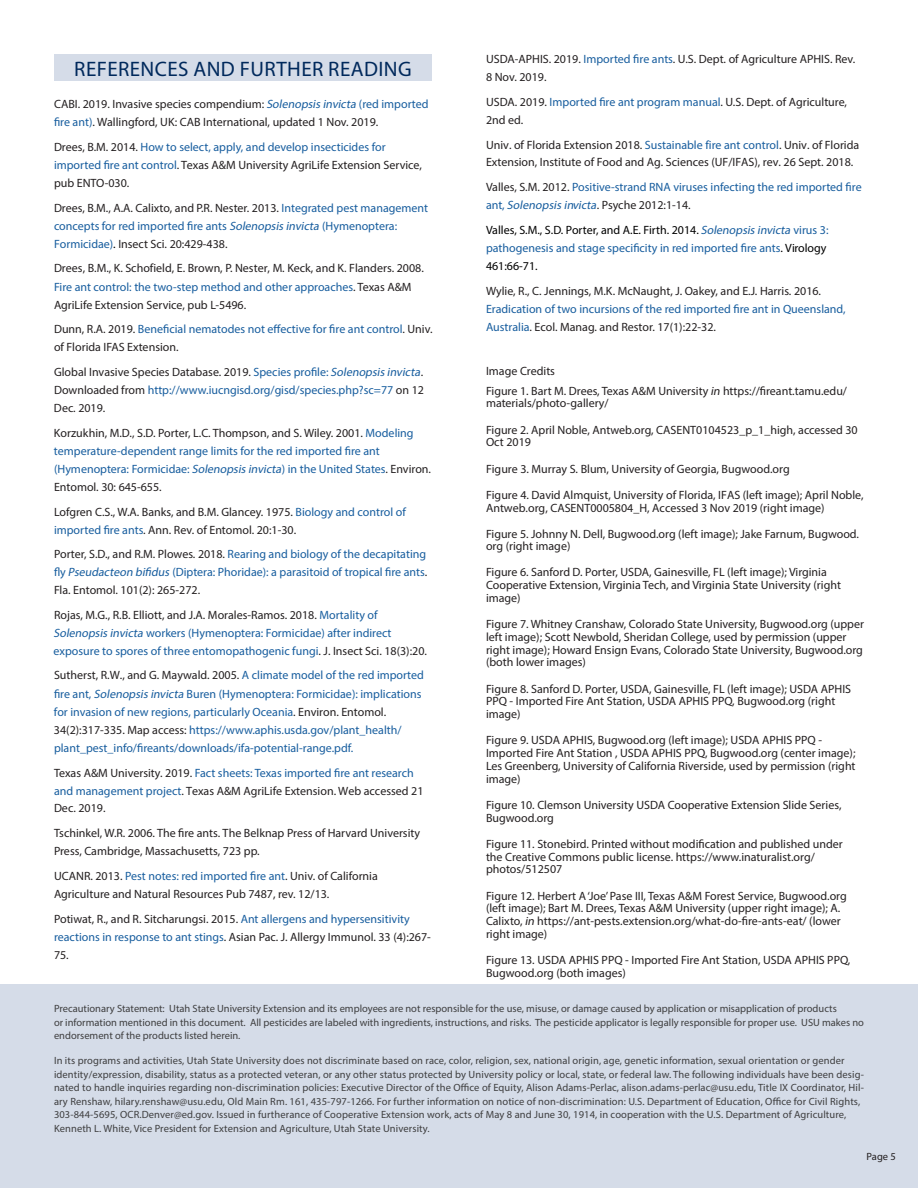
<style>
.page{position:relative;width:918px;height:1188px;background:#fff}
.page>*{position:absolute;margin:0;border:0;box-sizing:border-box;transform-origin:0 0}
.t1{font:21px "Myriad Pro";letter-spacing:.02em;color:#00295c}
.t2{font:12px/12.8px "Myriad Pro";color:#231f20}
.t3{font:12px/18px "Myriad Pro";color:#175d9e}
.t4{font:12px/18px "Myriad Pro";color:#000}
.general_paragraph{font:10.5px/13.5px "Myriad Pro";letter-spacing:.01em;color:#3e3e3f}
.t5{font:10.5px "Myriad Pro";color:#231f20}
.s1{font-style:italic;color:#175d9e}
.s2{color:#175d9e}
.s3{color:#231f20}
.s4{font-style:italic}
.s5{color:#000}
</style>
<div class="page">
<div style="left:0;top:985px;width:918px;height:203px;background:#d5dce8"></div>
<div style="left:54px;top:54px;width:378px;height:27px;background:#d5dce8"></div>
<p class="t1" style="left:74px;top:56px;width:339px">REFERENCES AND FURTHER READING</p>
<p class="t2" style="left:54px;top:95px;width:376px;line-height:18px">CABI. 2019. Invasive species compendium: <span class="s1">Solenopsis invicta</span><span class="s2">(red imported fire ant)</span>. Wallingford, UK: CAB International, updated 1 Nov. 2019.</p>
<p class="t2" style="left:54px;top:138px;width:369px;line-height:18px">Drees, B.M. 2014. <span class="s2">How to select, apply, and develop insecticides for imported fire ant control</span>. Texas A&amp;M University AgriLife Extension Service, pub ENTO-030.</p>
<p class="t3" style="left:54px;top:199px;width:376px"><span class="s3">Drees, B.M., A.A. Calixto, and P.R. Nester. 2013.</span> Integrated pest management concepts for red imported fire ants <span class="s4">Solenopsis invicta</span> (Hymenoptera:<br>Formicidae)<span class="s5">.</span> <span class="s3">Insect Sci. 20:429-438.</span></p>
<p class="t2" style="left:54px;top:259px;width:371px;line-height:18.3px">Drees, B.M., K. Schofield, E. Brown, P. Nester, M. Keck, and K. Flanders. 2008.<br><span class="s2">Fire ant control: the two-step method and other approaches</span>. Texas A&amp;M<br>AgriLife Extension Service, pub L-5496.</p>
<p class="t3" style="left:54px;top:320px;width:380px"><span class="s3">Dunn, R.A. 2019.</span> Beneficial nematodes not effective for fire ant control<span class="s3">. Univ. of Florida IFAS Extension.</span></p>
<p class="t2" style="left:54px;top:363px;width:372px;line-height:18px;text-align:justify">Global Invasive Species Database. 2019. <span class="s2">Species profile:</span> <span class="s1">Solenopsis invicta</span>.<br>Downloaded from <span class="s2">http://www.iucngisd.org/gisd/species.php?sc=77</span> on 12<br>Dec. 2019.</p>
<p class="t3" style="left:54px;top:424px;width:379px"><span class="s3">Korzukhin, M.D., S.D. Porter, L.C. Thompson, and S. Wiley. 2001.</span> Modeling temperature-dependent range limits for the red imported fire ant (Hymenoptera: Formicidae: <span class="s4">Solenopsis invicta</span>) in the United States<span class="s3">. Environ.<br>Entomol. 30: 645-655.</span></p>
<p class="t2" style="left:54px;top:502px;width:353px;line-height:18px">Lofgren C.S., W.A. Banks, and B.M. Glancey. 1975. <span class="s2">Biology and control of imported fire ants</span>. Ann. Rev. of Entomol. 20:1-30.</p>
<p class="t3" style="left:54px;top:545px;width:375px;text-align:justify"><span class="s3">Porter, S.D., and R.M. Plowes. 2018.</span> Rearing and biology of the decapitating fly <span class="s4">Pseudacteon bifidus</span> (Diptera: Phoridae): a parasitoid of tropical fire ants<span class="s3">.<br>Fla. Entomol. 101(2): 265-272.</span></p>
<p class="t3" style="left:53px;top:606px;width:375px"><span class="s3">Rojas, M.G., R.B. Elliott, and J.A. Morales-Ramos. 2018.</span> Mortality of<br><span class="s4">Solenopsis invicta</span>workers (Hymenoptera: Formicidae) after indirect exposure to spores of three entomopathogenic fungi<span class="s3">. J. Insect Sci. 18(3):20.</span></p>
<p class="t3" style="left:54px;top:666px;width:371px"><span class="s3">Sutherst, R.W., and G. Maywald. 2005.</span> A climate model of the red imported fire ant, <span class="s4">Solenopsis invicta</span> Buren (Hymenoptera: Formicidae): implications for invasion of new regions, particularly Oceania<span class="s3">. Environ. Entomol.<br>34(2):317-335. Map access:</span> https://www.aphis.usda.gov/plant_health/ plant_pest_info/fireants/downloads/ifa-potential-range.pdf.</p>
<p class="t2" style="left:54px;top:763px;width:371px;line-height:17.7px">Texas A&amp;M University. 2019. <span class="s2">Fact sheets: Texas imported fire ant research and management project</span>. Texas A&amp;M AgriLife Extension. Web accessed 21<br>Dec. 2019.</p>
<p class="t2" style="left:54px;top:824px;width:368px;line-height:18px">Tschinkel, W.R. 2006. The fire ants. The Belknap Press of Harvard University<br>Press, Cambridge, Massachusetts, 723 pp.</p>
<p class="t2" style="left:54px;top:867px;width:325px;line-height:18px">UCANR. 2013. <span class="s2">Pest notes: red imported fire ant</span>. Univ. of California<br>Agriculture and Natural Resources Pub 7487, rev. 12/13.</p>
<p class="t2" style="left:54px;top:910px;width:378px;line-height:18px">Potiwat, R., and R. Sitcharungsi. 2015. <span class="s2">Ant allergens and hypersensitivity reactions in response to ant stings</span>. Asian Pac. J. Allergy Immunol. 33 (4):267-<br>75.</p>
<p class="t2" style="left:486px;top:50px;width:371px;line-height:18px">USDA-APHIS. 2019. <span class="s2">Imported fire ants</span>. U.S. Dept. of Agriculture APHIS. Rev.<br>8 Nov. 2019.</p>
<p class="t2" style="left:486px;top:93px;width:363px;line-height:18px">USDA. 2019. <span class="s2">Imported fire ant program manual</span>. U.S. Dept. of Agriculture,<br>2nd ed.</p>
<p class="t2" style="left:486px;top:136px;width:375px;line-height:17.5px">Univ. of Florida Extension 2018. <span class="s2">Sustainable fire ant control</span>. Univ. of Florida<br>Extension, Institute of Food and Ag. Sciences (UF/IFAS), rev. 26 Sept. 2018.</p>
<p class="t3" style="left:486px;top:178px;width:377px"><span class="s3">Valles, S.M. 2012.</span> Positive-strand RNA viruses infecting the red imported fire ant, <span class="s4">Solenopsis invicta</span><span class="s3">. Psyche 2012:1-14.</span></p>
<p class="t4" style="left:486px;top:221px;width:344px">Valles, S.M., S.D. Porter, and A.E. Firth. 2014. <span class="s1">Solenopsis invicta</span> <span class="s2">virus 3: pathogenesis and stage specificity in red imported fire ants</span>. Virology<br>461:66-71.</p>
<p class="t2" style="left:486px;top:282px;width:361px;line-height:18px">Wylie, R., C. Jennings, M.K. McNaught, J. Oakey, and E.J. Harris. 2016.<br><span class="s2">Eradication of two incursions of the red imported fire ant in Queensland,<br>Australia</span>. Ecol. Manag. and Restor. 17(1):22-32.</p>
<p class="t2" style="left:486px;top:361px;width:363px;line-height:19.5px">Image Credits<br>Figure 1. Bart M. Drees, Texas A&amp;M University <span class="s4">in</span> https://fireant.tamu.edu/</p>
<p class="t2" style="left:486px;top:390px;width:373px;line-height:26.2px">materials/photo-gallery/<br>Figure 2. April Noble, Antweb.org, CASENT0104523_p_1_high, accessed 30</p>
<p class="t2" style="left:486px;top:429px;width:379px;line-height:26.2px">Oct 2019<br>Figure 3. Murray S. Blum, University of Georgia, Bugwood.org<br>Figure 4. David Almquist, University of Florida, IFAS (left image); April Noble,</p>
<p class="t2" style="left:486px;top:494px;width:375px;line-height:26.2px">Antweb.org, CASENT0005804_H, Accessed 3 Nov 2019 (right image)<br>Figure 5. Johnny N. Dell, Bugwood.org (left image); Jake Farnum, Bugwood.</p>
<p class="t2" style="left:486px;top:533px;width:342px;line-height:26.2px">org (right image)<br>Figure 6. Sanford D. Porter, USDA, Gainesville, FL (left image); Virginia</p>
<p class="t2" style="left:486px;top:579px;width:356px">Cooperative Extension, Virginia Tech, and Virginia State University (right image)</p>
<p class="t2" style="left:486px;top:618px;width:380px">Figure 7. Whitney Cranshaw, Colorado State University, Bugwood.org (upper left image); Scott Newbold, Sheridan College, used by permission (upper right image); Howard Ensign Evans, Colorado State University, Bugwood.org (both lower images)</p>
<p class="t2" style="left:486px;top:682px;width:367px">Figure 8. Sanford D. Porter, USDA, Gainesville, FL (left image); USDA APHIS<br>PPQ - Imported Fire Ant Station, USDA APHIS PPQ, Bugwood.org (right image)</p>
<p class="t2" style="left:486px;top:734px;width:371px">Figure 9. USDA APHIS, Bugwood.org (left image); USDA APHIS PPQ - Imported Fire Ant Station , USDA APHIS PPQ, Bugwood.org (center image); Les Greenberg, University of California Riverside, used by permission (right image)</p>
<p class="t2" style="left:486px;top:798px;width:357px">Figure 10. Clemson University USDA Cooperative Extension Slide Series,<br>Bugwood.org</p>
<p class="t2" style="left:486px;top:837px;width:358px">Figure 11. Stonebird. Printed without modification and published under the Creative Commons public license. https://www.inaturalist.org/ photos/512507</p>
<p class="t2" style="left:486px;top:889px;width:362px">Figure 12. Herbert A ‘Joe’ Pase III, Texas A&amp;M Forest Service, Bugwood.org (left image); Bart M. Drees, Texas A&amp;M University (upper right image); A.<br>Calixto, <span class="s4">in</span> https://ant-pests.extension.org/what-do-fire-ants-eat/ (lower right image)</p>
<p class="t2" style="left:486px;top:954px;width:366px">Figure 13. USDA APHIS PPQ - Imported Fire Ant Station, USDA APHIS PPQ,<br>Bugwood.org (both images)</p>
<p class="general_paragraph" style="left:54px;top:1002px;width:811px">Precautionary Statement: Utah State University Extension and its employees are not responsible for the use, misuse, or damage caused by application or misapplication of products<br>or information mentioned in this document. All pesticides are labeled with ingredients, instructions, and risks. The pesticide applicator is legally responsible for proper use. USU makes no endorsement of the products listed herein.</p>
<p class="general_paragraph" style="left:54px;top:1054px;width:812px">In its programs and activities, Utah State University does not discriminate based on race, color, religion, sex, national origin, age, genetic information, sexual orientation or gender identity/expression, disability, status as a protected veteran, or any other status protected by University policy or local, state, or federal law. The following individuals have been desig&shy;nated to handle inquiries regarding non-discrimination policies: Executive Director of the Office of Equity, Alison Adams-Perlac, alison.adams-perlac@usu.edu, Title IX Coordinator, Hil&shy;ary Renshaw, hilary.renshaw@usu.edu, Old Main Rm. 161, 435-797-1266. For further information on notice of non-discrimination: U.S. Department of Education, Office for Civil Rights, 303-844-5695, OCR.Denver@ed.gov. Issued in furtherance of Cooperative Extension work, acts of May 8 and June 30, 1914, in cooperation with the U.S. Department of Agriculture, Kenneth L. White, Vice President for Extension and Agriculture, Utah State University.</p>
<p class="t5" style="left:867px;top:1150px;width:31px">Page 5</p>
</div>
